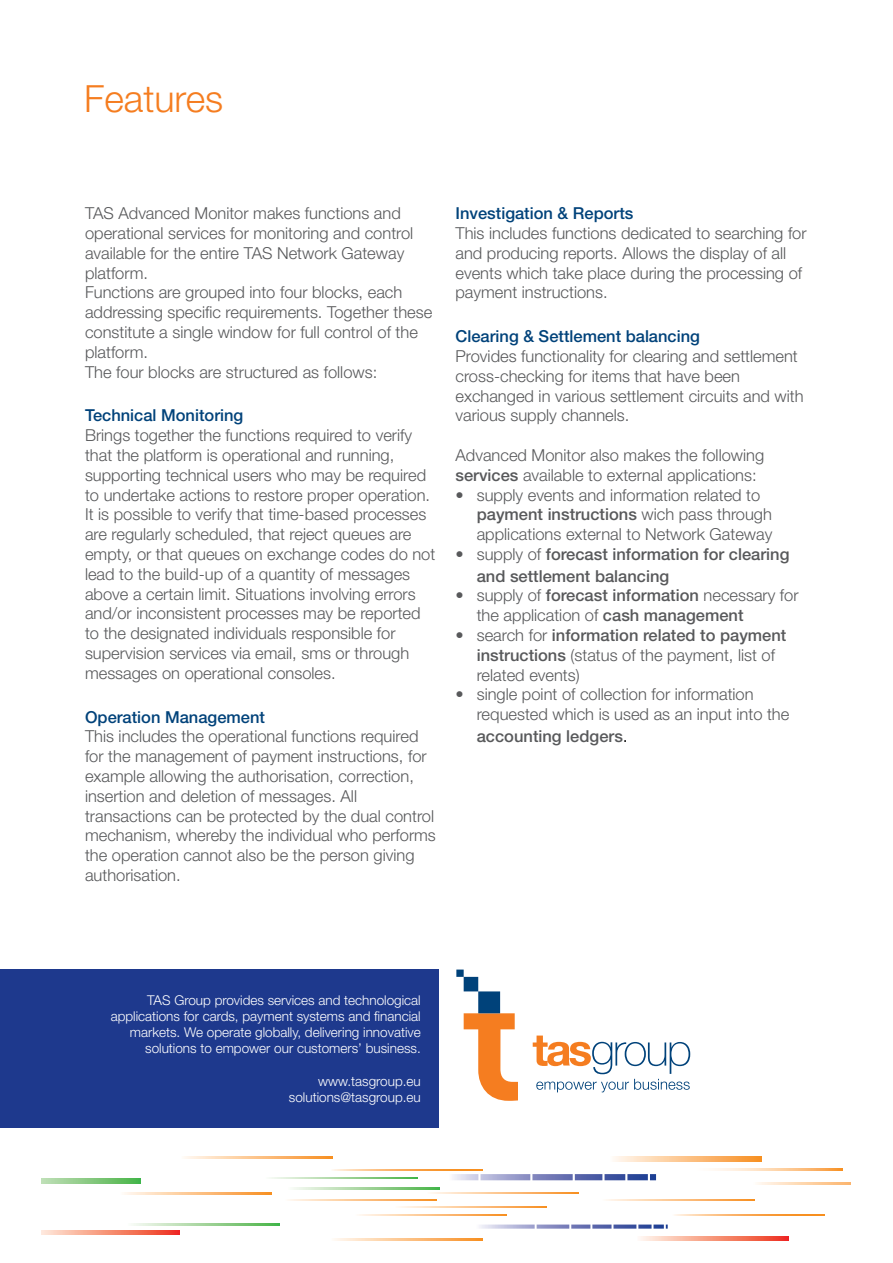
<style>
.page{position:relative;width:893px;height:1263px;background:#fff}
.page>*{position:absolute;margin:0;border:0;box-sizing:border-box;transform-origin:0 0}
.t1{font:300 37.5px "Helvetica Neue LT Std";color:#f57d20}
.t2{font:300 16.5px/19.8px "Helvetica Neue LT Std";color:#58595b}
.t3{font:500 16.5px "Helvetica Neue LT Std";color:#00427a}
.t4{font:500 16.5px/21.6px "Helvetica Neue LT Std";color:#58595b}
.t5{font:300 13.5px/16.2px "Helvetica Neue LT Std";color:#fff;text-align:right}
.s1{font-weight:500}
.s2{font-weight:300}
.s3{font-weight:300;font-size:18px;color:#000}
</style>
<div class="page">
<div style="left:0;top:969px;width:438px;height:159px;background:#1e398d"></div>
<svg style="left:456px;top:969px;width:234px;height:132px"></svg>
<svg style="left:712px;top:1169px;width:130px;height:1px"></svg>
<svg style="left:757px;top:1183px;width:93px;height:1px"></svg>
<svg style="left:184px;top:1157px;width:148px;height:1px"></svg>
<svg style="left:606px;top:1199px;width:148px;height:1px"></svg>
<svg style="left:674px;top:1214px;width:150px;height:2px"></svg>
<svg style="left:332px;top:1169px;width:150px;height:2px"></svg>
<svg style="left:334px;top:1239px;width:148px;height:1px"></svg>
<svg style="left:271px;top:1177px;width:146px;height:2px"></svg>
<svg style="left:133px;top:1223px;width:146px;height:3px"></svg>
<svg style="left:41px;top:1179px;width:100px;height:5px"></svg>
<svg style="left:613px;top:1157px;width:149px;height:4px"></svg>
<svg style="left:288px;top:1199px;width:149px;height:1px"></svg>
<svg style="left:359px;top:1214px;width:148px;height:2px"></svg>
<svg style="left:640px;top:1236px;width:148px;height:4px"></svg>
<svg style="left:41px;top:1230px;width:139px;height:4px"></svg>
<svg style="left:293px;top:1188px;width:147px;height:1px"></svg>
<svg style="left:124px;top:1192px;width:148px;height:3px"></svg>
<svg style="left:399px;top:1206px;width:147px;height:1px"></svg>
<svg style="left:430px;top:1192px;width:148px;height:1px"></svg>
<svg style="left:479px;top:1224px;width:189px;height:4px"></svg>
<svg style="left:452px;top:1174px;width:204px;height:6px"></svg>
<h1 class="t1" style="left:84px;top:76px;width:140px">Features</h1>
<p class="t2" style="left:85px;top:203px;width:349px">TAS Advanced Monitor makes functions and operational services for monitoring and control available for the entire TAS Network Gateway platform.<br>Functions are grouped into four blocks, each addressing specific requirements. Together these constitute a single window for full control of the platform.<br>The four blocks are structured as follows:</p>
<p class="t3" style="left:85px;top:406px;width:160px">Technical Monitoring</p>
<p class="t2" style="left:85px;top:425px;width:352px">Brings together the functions required to verify that the platform is operational and running, supporting technical users who may be required to undertake actions to restore proper operation.<br>It is possible to verify that time-based processes are regularly scheduled, that reject queues are empty, or that queues on exchange codes do not lead to the build-up of a quantity of messages above a certain limit. Situations involving errors and/or inconsistent processes may be reported to the designated individuals responsible for supervision services via email, sms or through messages on operational consoles.</p>
<p class="t3" style="left:85px;top:707px;width:182px">Operation Management</p>
<p class="t2" style="left:85px;top:726px;width:352px">This includes the operational functions required for the management of payment instructions, for example allowing the authorisation, correction, insertion and deletion of messages. All transactions can be protected by the dual control mechanism, whereby the individual who performs the operation cannot also be the person giving authorisation.</p>
<p class="t3" style="left:455px;top:203px;width:179px">Investigation &amp; Reports</p>
<p class="t2" style="left:455px;top:223px;width:353px">This includes functions dedicated to searching for and producing reports. Allows the display of all events which take place during the processing of payment instructions.</p>
<p class="t3" style="left:455px;top:326px;width:246px">Clearing &amp; Settlement balancing</p>
<p class="t2" style="left:455px;top:346px;width:350px">Provides functionality for clearing and settlement cross-checking for items that have been exchanged in various settlement circuits and with various supply channels.</p>
<p class="t2" style="left:455px;top:445px;width:310px">Advanced Monitor also makes the following <span class="s1">services</span> available to external applications:</p>
<p class="t2" style="left:477px;top:484px;width:297px;text-indent:-21px">• supply events and information related to <span class="s1">payment instructions</span> wich pass through applications external to Network Gateway</p>
<p class="t4" style="left:477px;top:543px;width:314px;text-indent:-21px"><span class="s2">• supply of</span> forecast information for clearing and settlement balancing</p>
<p class="t2" style="left:477px;top:585px;width:323px;text-indent:-21px">• supply of <span class="s1">forecast information</span> necessary for the application of <span class="s1">cash management</span></p>
<p class="t2" style="left:477px;top:625px;width:311px;text-indent:-21px">• search for <span class="s1">information related to payment instructions</span> (status of the payment, list of related events)</p>
<p class="t2" style="left:477px;top:684px;width:314px;text-indent:-21px">• single point of collection for information requested which is used as an input into the</p>
<p class="t4" style="left:477px;top:725px;width:153px">accounting ledgers<span class="s3">.</span></p>
<p class="t5" style="left:111px;top:991px;width:312px">TAS Group provides services and technological applications for cards, payment systems and financial markets. We operate globally, delivering innovative solutions to empower our customers’ business.</p>
<p class="t5" style="left:289px;top:1072px;width:133px">www.tasgroup.eu solutions@tasgroup.eu</p>
</div>
